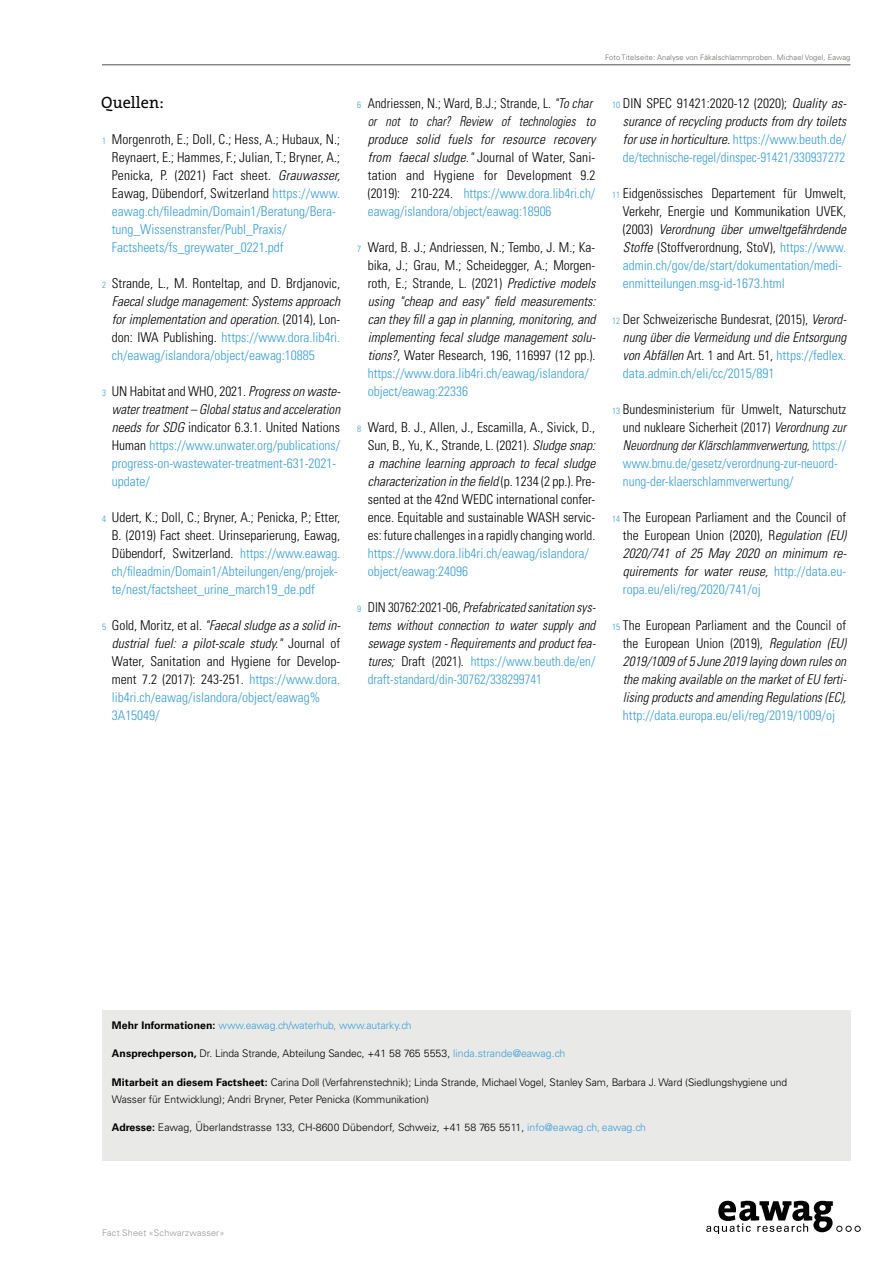
<style>
.page{position:relative;width:893px;height:1263px;background:#fff}
.page>*{position:absolute;margin:0;border:0;box-sizing:border-box;transform-origin:0 0}
.t1{font:16.5px "The Serif B5 Plain";letter-spacing:.005em;color:#000}
.t2{font:300 condensed 13.5px/18px "Univers LT Std";color:#000}
.t3{font:italic 300 condensed 13.5px/18px "Univers LT Std";color:#000;text-align:justify}
.t4{font:300 condensed 13.5px/18px "Univers LT Std";color:#3a9ed7}
.t5{font:300 condensed 13.5px/18px "Univers LT Std";color:#000;scale:.96 1}
.t6{font:italic 300 condensed 13.5px/18px "Univers LT Std";color:#000;text-align:justify;scale:.96 1}
.t7{font:300 condensed 13.5px/18px "Univers LT Std";color:#3a9ed7;scale:.92 1}
.t8{font:300 10.5px/16.5px "Univers LT Std";letter-spacing:-.005em;color:#000}
.t9{font:300 10.5px "Univers LT Std";letter-spacing:-.01em;color:#3a9ed7}
.t10{font:300 9px "Univers LT Std";letter-spacing:.02em;color:#949290}
.t11{font:300 condensed 9px "Univers LT Std";color:#3a9ed7}
.t12{font:300 7.5px "Univers LT Std";letter-spacing:.015em;color:#6a6864}
.s1{font-style:italic}
.s2{color:#3a9ed7}
.s3{font-style:normal}
.s4{font-style:normal;color:#3a9ed7}
.s5{color:#000}
.s6{font-style:italic;color:#000}
.s7{font-weight:700;color:#000}
.s8{font-weight:700}
</style>
<div class="page">
<svg style="left:706px;top:1201px;width:155px;height:33px"></svg>
<div style="left:102px;top:1010px;width:748px;height:151px;background:#e9e9e8"></div>
<hr style="left:102px;top:65px;width:748px;height:1px;background:#55524e">
<p class="t12" style="left:605px;top:53px;width:247px">Foto Titelseite: Analyse von Fäkalschlammproben. Michael Vogel, Eawag</p>
<p class="t1" style="left:101px;top:94px;width:64px">Quellen:</p>
<p class="t11" style="left:357px;top:100px;width:5px">6</p>
<p class="t2" style="left:112px;top:130px;width:230px">Morgenroth, E.; Doll, C.; Hess, A.; Hubaux, N.; Reynaert, E.; Hammes, F.; Julian, T.; Bryner, A.; Penicka, P. (2021) Fact sheet. <span class="s1">Grauwasser, </span>Eawag, Dübendorf, Switzerland <span class="s2">https://www. eawag.ch/fileadmin/Domain1/Beratung/Bera&shy;tung_Wissenstransfer/Publ_Praxis/ Factsheets/fs_greywater_0221.pdf</span></p>
<p class="t2" style="left:112px;top:274px;width:230px">Strande, L., M. Ronteltap, and D. Brdjanovic,</p>
<p class="t3" style="left:112px;top:292px;width:230px">Faecal sludge management: Systems approach for implementation and operation. <span class="s3">(2014), Lon&shy;don: IWA Publishing.</span> <span class="s4">https://www.dora.lib4ri. ch/eawag/islandora/object/eawag:10885</span></p>
<p class="t4" style="left:112px;top:382px;width:230px"><span class="s5">UN Habitat and WHO, 2021.</span> <span class="s6">Progress on waste&shy;water treatment – Global status and acceleration needs for SDG</span> <span class="s5">indicator 6.3.1. United Nations Human</span> https://www.unwater.org/publications/ progress-on-wastewater-treatment-631-2021- update/</p>
<p class="t2" style="left:112px;top:508px;width:230px">Udert, K.; Doll, C.; Bryner, A.; Penicka, P.; Etter, B. (2019) Fact sheet. Urinseparierung, Eawag, Dübendorf, Switzerland. <span class="s2">https://www.eawag. ch/fileadmin/Domain1/Abteilungen/eng/projek&shy;te/nest/factsheet_urine_march19_de.pdf</span></p>
<p class="t2" style="left:112px;top:616px;width:230px">Gold, Moritz, et al. <span class="s1">"Faecal sludge as a solid in&shy;dustrial fuel: a pilot-scale study."</span> Journal of Water, Sanitation and Hygiene for Develop&shy;ment 7.2 (2017): 243-251. <span class="s2">https://www.dora. lib4ri.ch/eawag/islandora/object/eawag% 3A15049/</span></p>
<p class="t5" style="left:368px;top:94px;width:238px">Andriessen, N.; Ward, B.J.; Strande, L. <span class="s1">"To char or not to char? Review of technologies to produce solid fuels for resource recovery from faecal sludge."</span> Journal of Water, Sani&shy;tation and Hygiene for Development 9.2 (2019): 210-224. <span class="s2">https://www.dora.lib4ri.ch/ eawag/islandora/object/eawag:18906</span></p>
<p class="t3" style="left:368px;top:238px;width:229px;text-align:left"><span class="s3">Ward, B. J.; Andriessen, N.; Tembo, J. M.; Ka&shy;bika, J.; Grau, M.; Scheidegger, A.; Morgen&shy;roth, E.; Strande, L. (2021)</span> Predictive models using "cheap and easy" field measurements: can they fill a gap in planning, monitoring, and implementing fecal sludge management solu&shy;tions?, <span class="s3">Water Research, 196, 116997 (12 pp.). </span><span class="s4">https://www.dora.lib4ri.ch/eawag/islandora/ object/eawag:22336</span></p>
<p class="t2" style="left:368px;top:418px;width:229px;text-align:justify">Ward, B. J., Allen, J., Escamilla, A., Sivick, D., Sun, B., Yu, K., Strande, L. (2021). <span class="s1">Sludge snap: a machine learning approach to fecal sludge characterization in the field</span> (p. 1234 (2 pp.). Pre&shy;sented at the 42nd WEDC international confer&shy;ence. Equitable and sustainable WASH servic&shy;es: future challenges in a rapidly changing world.</p>
<p class="t4" style="left:368px;top:544px;width:223px">https://www.dora.lib4ri.ch/eawag/islandora/ object/eawag:24096</p>
<p class="t6" style="left:368px;top:598px;width:239px"><span class="s3">DIN 30762:2021-06,</span> Prefabricated sanitation sys&shy;tems without connection to water supply and sewage system - Requirements and product fea&shy;tures; <span class="s3">Draft (2021).</span> <span class="s4">https://www.beuth.de/en/ draft-standard/din-30762/338299741</span></p>
<p class="t11" style="left:102px;top:135px;width:5px">1</p>
<p class="t11" style="left:357px;top:243px;width:5px">7</p>
<p class="t11" style="left:102px;top:279px;width:5px">2</p>
<p class="t11" style="left:102px;top:387px;width:5px">3</p>
<p class="t11" style="left:357px;top:423px;width:5px">8</p>
<p class="t11" style="left:102px;top:513px;width:5px">4</p>
<p class="t11" style="left:357px;top:603px;width:5px">9</p>
<p class="t11" style="left:102px;top:621px;width:5px">5</p>
<p class="t3" style="left:623px;top:94px;width:225px"><span class="s3">DIN SPEC 91421:2020-12 (2020);</span> Quality as&shy;surance of recycling products from dry toilets for use in horticulture. <span class="s4">https://www.beuth.de/ de/technische-regel/dinspec-91421/330937272</span></p>
<p class="t2" style="left:623px;top:184px;width:225px">Eidgenössisches Departement für Umwelt, Verkehr, Energie und Kommunikation UVEK, (2003) <span class="s1">Verordnung über umweltgefährdende Stoffe</span> (Stoffverordnung, StoV), <span class="s2">https://www. admin.ch/gov/de/start/dokumentation/medi&shy;enmitteilungen.msg-id-1673.html</span></p>
<p class="t3" style="left:623px;top:310px;width:225px"><span class="s3">Der Schweizerische Bundesrat, (2015),</span> Verord&shy;nung über die Vermeidung und die Entsorgung von Abfällen <span class="s3">Art. 1 and Art. 51,</span> <span class="s4">https://fedlex. data.admin.ch/eli/cc/2015/891</span></p>
<p class="t7" style="left:623px;top:400px;width:244px"><span class="s5">Bundesministerium für Umwelt, Naturschutz und nukleare Sicherheit (2017)</span> <span class="s6">Verordnung zur Neuordnung der Klärschlammverwertung,</span> https:// www.bmu.de/gesetz/verordnung-zur-neuord&shy;nung-der-klaerschlammverwertung/</p>
<p class="t3" style="left:623px;top:508px;width:225px"><span class="s3">The European Parliament and the Council of the European Union (2020), R</span>egulation (EU)<br>2020/741 of 25 May 2020 on minimum re&shy;quirements for water reuse, <span class="s4">http://data.eu&shy;ropa.eu/eli/reg/2020/741/oj</span></p>
<p class="t3" style="left:623px;top:616px;width:225px"><span class="s3">The European Parliament and the Council of the European Union (2019),</span> Regulation (EU)<br>2019/1009 of 5 June 2019 laying down rules on the making available on the market of EU ferti&shy;lising products and amending Regulations (EC),</p>
<p class="t4" style="left:623px;top:706px;width:214px">http://data.europa.eu/eli/reg/2019/1009/oj</p>
<p class="t11" style="left:612px;top:99px;width:9px">10</p>
<p class="t11" style="left:612px;top:189px;width:9px">11</p>
<p class="t11" style="left:612px;top:315px;width:9px">12</p>
<p class="t11" style="left:612px;top:405px;width:9px">13</p>
<p class="t11" style="left:612px;top:513px;width:9px">14</p>
<p class="t11" style="left:612px;top:621px;width:9px">15</p>
<p class="t9" style="left:112px;top:1019px;width:301px"><span class="s7">Mehr Informationen:</span> www.eawag.ch/waterhub, www.autarky.ch</p>
<p class="t8" style="left:112px;top:1045px;width:455px"><span class="s8">Ansprechperson,</span> Dr. Linda Strande, Abteilung Sandec, +41 58 765 5553, <span class="s2">linda.strande@eawag.ch</span></p>
<p class="t8" style="left:112px;top:1074px;width:677px"><span class="s8">Mitarbeit an diesem Factsheet:</span> Carina Doll (Verfahrenstechnik); Linda Strande, Michael Vogel, Stanley Sam, Barbara J. Ward (Siedlungshygiene und<br>Wasser für Entwicklung); Andri Bryner, Peter Penicka (Kommunikation)</p>
<p class="t8" style="left:112px;top:1119px;width:536px"><span class="s8">Adresse:</span> Eawag, Überlandstrasse 133, CH-8600 Dübendorf, Schweiz, +41 58 765 5511, <span class="s2">info@eawag.ch, eawag.ch</span></p>
<p class="t10" style="left:102px;top:1227px;width:124px">Fact Sheet «Schwarzwasser»</p>
</div>
